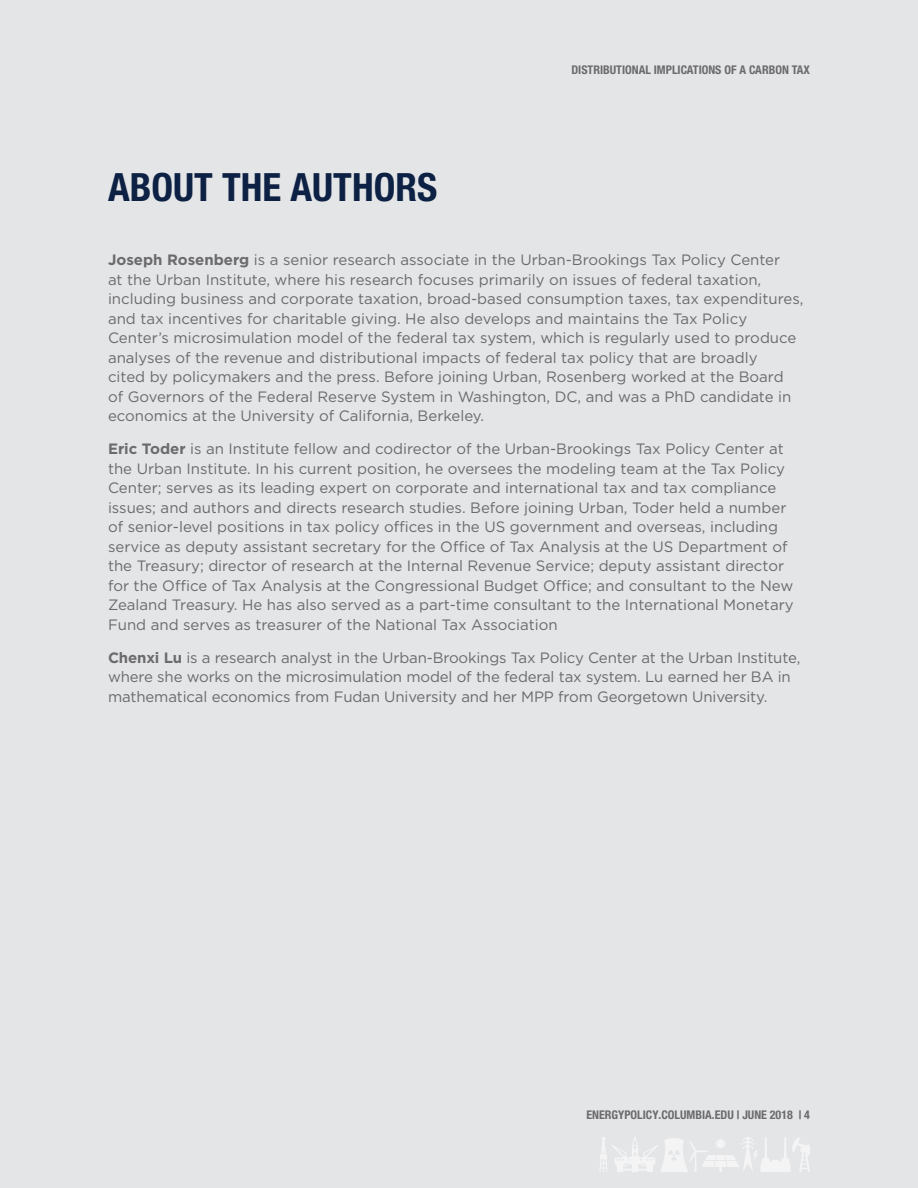
<style>
.page{position:relative;width:918px;height:1188px;background:#e4e5e7}
.page>*{position:absolute;margin:0;border:0;box-sizing:border-box;transform-origin:0 0}
.t1{font:700 condensed 39px "Helvetica Neue";color:#0d2144}
.Body_Copy{font:15px/19.5px "Gotham";color:#6b6b6e}
.t2{font:700 condensed 12px "Helvetica Neue";color:#6b6b6e}
.s1{font-weight:700}
</style>
<div class="page">
<svg style="left:600px;top:1137px;width:210px;height:35px"></svg>
<p class="t1" style="left:108px;top:164px;width:331px">ABOUT THE AUTHORS</p>
<p class="t2" style="left:571px;top:62px;width:240px">DISTRIBUTIONAL IMPLICATIONS OF A CARBON TAX</p>
<p class="Body_Copy" style="left:108px;top:250px;width:697px"><span class="s1">Joseph Rosenberg</span> is a senior research associate in the Urban-Brookings Tax Policy Center<br>at the Urban Institute, where his research focuses primarily on issues of federal taxation, including business and corporate taxation, broad-based consumption taxes, tax expenditures, and tax incentives for charitable giving. He also develops and maintains the Tax Policy Center’s microsimulation model of the federal tax system, which is regularly used to produce analyses of the revenue and distributional impacts of federal tax policy that are broadly<br>cited by policymakers and the press. Before joining Urban, Rosenberg worked at the Board<br>of Governors of the Federal Reserve System in Washington, DC, and was a PhD candidate in economics at the University of California, Berkeley.</p>
<p class="Body_Copy" style="left:108px;top:439px;width:687px"><span class="s1">Eric Toder</span> is an Institute fellow and codirector of the Urban-Brookings Tax Policy Center at the Urban Institute. In his current position, he oversees the modeling team at the Tax Policy Center; serves as its leading expert on corporate and international tax and tax compliance issues; and authors and directs research studies. Before joining Urban, Toder held a number of senior-level positions in tax policy offices in the US government and overseas, including service as deputy assistant secretary for the Office of Tax Analysis at the US Department of the Treasury; director of research at the Internal Revenue Service; deputy assistant director for the Office of Tax Analysis at the Congressional Budget Office; and consultant to the New Zealand Treasury. He has also served as a part-time consultant to the International Monetary Fund and serves as treasurer of the National Tax Association</p>
<p class="Body_Copy" style="left:108px;top:648px;width:694px"><span class="s1">Chenxi Lu</span> is a research analyst in the Urban-Brookings Tax Policy Center at the Urban Institute, where she works on the microsimulation model of the federal tax system. Lu earned her BA in mathematical economics from Fudan University and her MPP from Georgetown University.</p>
<p class="t2" style="left:586px;top:1108px;width:225px">ENERGYPOLICY.COLUMBIA.EDU | JUNE 2018 | 4</p>
</div>
